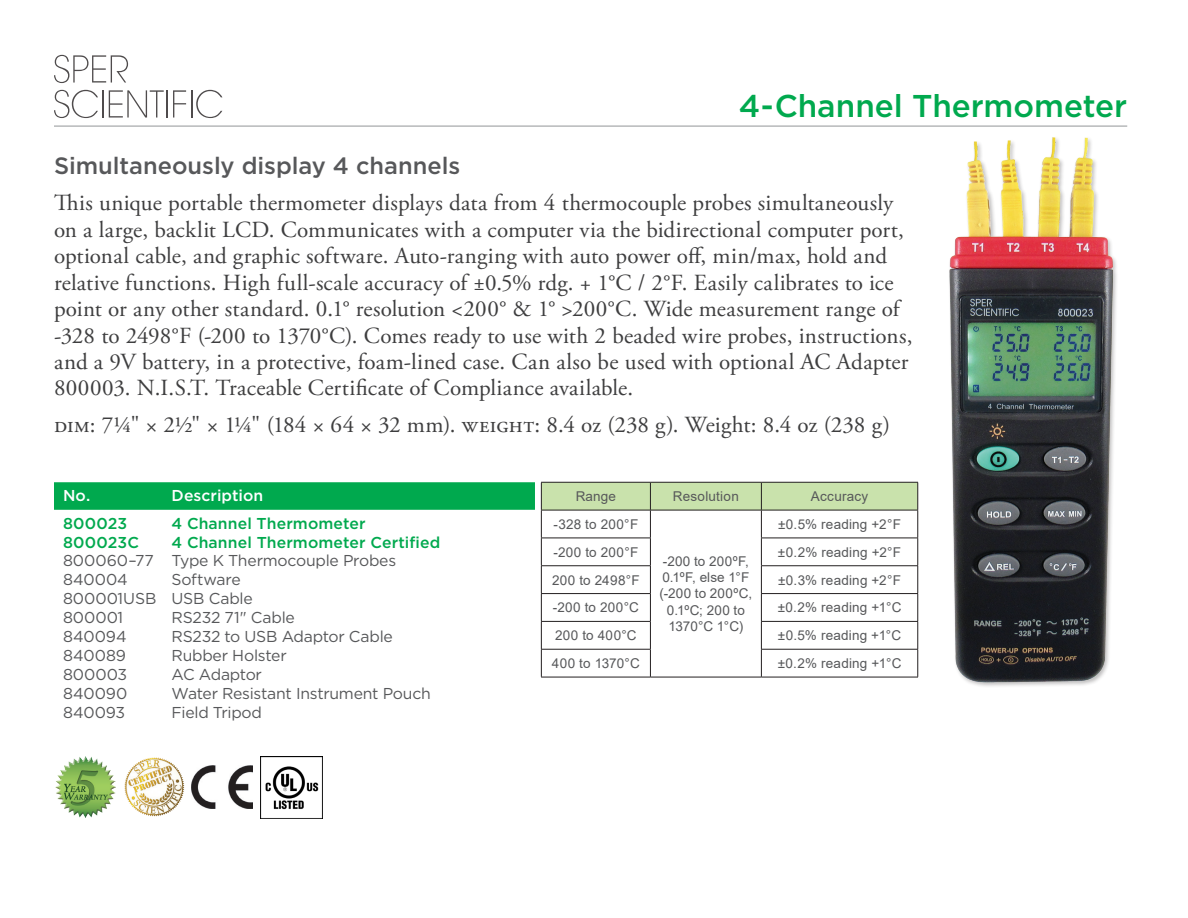
<style>
.page{position:relative;width:1188px;height:918px;background:#fff}
.page>*{position:absolute;margin:0;border:0;box-sizing:border-box;transform-origin:0 0}
.E__Item_Headline_GRE{font:500 31.5px "Gotham";color:#00a94e}
.E__Item_Subhead{font:500 23.7px "Gotham";color:#57585a}
.E__Item_Body_Text{font:23.1px/26.4px "Adobe Garamond Pro";letter-spacing:.01em;color:#3e3e3f}
.E__SKU_List_REGULAR{font:15.75px "Gotham";letter-spacing:-.015em;color:#57585a}
.E__SKU_List_BOLD_GRE{font:500 15.75px "Gotham";letter-spacing:.01em;color:#00a94e}
.E__SKU_List_BOLD_WHI{font:500 15.75px "Gotham";letter-spacing:.005em;color:#fff}
.Tab_Text{font:13.5px/16.2px "Arial";letter-spacing:.015em;color:#57585a}
</style>
<div class="page">
<svg style="left:54px;top:55px;width:74px;height:28px"></svg>
<svg style="left:54px;top:90px;width:49px;height:28px"></svg>
<svg style="left:109px;top:90px;width:55px;height:28px"></svg>
<hr style="left:166px;top:90px;width:2px;height:28px;background:#231f20">
<svg style="left:173px;top:90px;width:49px;height:28px"></svg>
<hr style="left:54px;top:126px;width:1073px;height:1px;background:#939598">
<svg style="left:54px;top:482px;width:481px;height:28px"></svg>
<svg style="left:541px;top:482px;width:377px;height:195px"></svg>
<hr style="left:541px;top:677px;width:109px;height:1px;background:#231f20">
<hr style="left:650px;top:677px;width:111px;height:1px;background:#231f20">
<hr style="left:761px;top:677px;width:157px;height:1px;background:#231f20">
<img style="left:949px;top:137px;width:168px;height:550px">
<img style="left:55px;top:756px;width:61px;height:61px">
<img style="left:124px;top:757px;width:61px;height:60px">
<img style="left:192px;top:765px;width:60px;height:44px">
<img style="left:261px;top:757px;width:61px;height:61px">
<p class="E__Item_Headline_GRE" style="left:739px;top:85px;width:390px">4-Channel Thermometer</p>
<p class="E__Item_Subhead" style="left:54px;top:150px;width:408px">Simultaneously display 4 channels</p>
<p class="E__Item_Body_Text" style="left:54px;top:191px;width:860px">This unique portable thermometer displays data from 4 thermocouple probes simultaneously on a large, backlit LCD. Communicates with a computer via the bidirectional computer port, optional cable, and graphic software. Auto-ranging with auto power off, min/max, hold and relative functions. High full-scale accuracy of ±0.5% rdg. + 1°C / 2°F. Easily calibrates to ice point or any other standard. 0.1° resolution &lt;200° &amp; 1° &gt;200°C. Wide measurement range of -328 to 2498°F (-200 to 1370°C). Comes ready to use with 2 beaded wire probes, instructions, and a 9V battery, in a protective, foam-lined case. Can also be used with optional AC Adapter 800003. N.I.S.T. Traceable Certificate of Compliance available.</p>
<p class="E__Item_Body_Text" style="left:54px;top:412px;width:838px">dim: 7¼" × 2½" × 1¼" (184 × 64 × 32 mm). weight: 8.4 oz (238 g). Weight: 8.4 oz (238 g)</p>
<p class="E__SKU_List_BOLD_WHI" style="left:63px;top:485px;width:29px">No.</p>
<p class="E__SKU_List_BOLD_WHI" style="left:172px;top:485px;width:93px">Description</p>
<p class="E__SKU_List_BOLD_GRE" style="left:63px;top:513px;width:66px">800023</p>
<p class="E__SKU_List_BOLD_GRE" style="left:172px;top:513px;width:196px">4 Channel Thermometer</p>
<p class="E__SKU_List_BOLD_GRE" style="left:63px;top:532px;width:77px">800023C</p>
<p class="E__SKU_List_BOLD_GRE" style="left:172px;top:532px;width:270px">4 Channel Thermometer Certified</p>
<p class="E__SKU_List_REGULAR" style="left:63px;top:551px;width:92px">800060–77</p>
<p class="E__SKU_List_REGULAR" style="left:172px;top:551px;width:226px">Type K Thermocouple Probes</p>
<p class="E__SKU_List_REGULAR" style="left:63px;top:570px;width:66px">840004</p>
<p class="E__SKU_List_REGULAR" style="left:172px;top:570px;width:71px">Software</p>
<p class="E__SKU_List_REGULAR" style="left:63px;top:589px;width:95px">800001USB</p>
<p class="E__SKU_List_REGULAR" style="left:172px;top:589px;width:83px">USB Cable</p>
<p class="E__SKU_List_REGULAR" style="left:63px;top:608px;width:62px">800001</p>
<p class="E__SKU_List_REGULAR" style="left:172px;top:608px;width:125px">RS232 71" Cable</p>
<p class="E__SKU_List_REGULAR" style="left:63px;top:626px;width:65px">840094</p>
<p class="E__SKU_List_REGULAR" style="left:172px;top:626px;width:223px">RS232 to USB Adaptor Cable</p>
<p class="E__SKU_List_REGULAR" style="left:63px;top:645px;width:65px">840089</p>
<p class="E__SKU_List_REGULAR" style="left:172px;top:645px;width:117px">Rubber Holster</p>
<p class="E__SKU_List_REGULAR" style="left:63px;top:664px;width:66px">800003</p>
<p class="E__SKU_List_REGULAR" style="left:172px;top:664px;width:92px">AC Adaptor</p>
<p class="E__SKU_List_REGULAR" style="left:63px;top:683px;width:66px">840090</p>
<p class="E__SKU_List_REGULAR" style="left:172px;top:683px;width:261px">Water Resistant Instrument Pouch</p>
<p class="E__SKU_List_REGULAR" style="left:63px;top:702px;width:64px">840093</p>
<p class="E__SKU_List_REGULAR" style="left:172px;top:702px;width:92px">Field Tripod</p>
<p class="Tab_Text" style="left:576px;top:488px;width:42px">Range</p>
<p class="Tab_Text" style="left:673px;top:488px;width:67px">Resolution</p>
<p class="Tab_Text" style="left:811px;top:488px;width:59px">Accuracy</p>
<p class="Tab_Text" style="left:553px;top:516px;width:86px">-328 to 200°F</p>
<p class="Tab_Text" style="left:662px;top:553px;width:88px">-200 to 200ºF,<br>0.1ºF, else 1°F</p>
<p class="Tab_Text" style="left:660px;top:586px;width:94px;text-align:center">(-200 to 200ºC,<br>0.1ºC; 200 to<br>1370°C 1°C)</p>
<p class="Tab_Text" style="left:778px;top:516px;width:124px">±0.5% reading +2°F</p>
<p class="Tab_Text" style="left:553px;top:544px;width:86px">-200 to 200°F</p>
<p class="Tab_Text" style="left:778px;top:544px;width:125px">±0.2% reading +2°F</p>
<p class="Tab_Text" style="left:552px;top:572px;width:89px">200 to 2498°F</p>
<p class="Tab_Text" style="left:778px;top:572px;width:124px">±0.3% reading +2°F</p>
<p class="Tab_Text" style="left:553px;top:599px;width:88px">-200 to 200°C</p>
<p class="Tab_Text" style="left:778px;top:599px;width:125px">±0.2% reading +1°C</p>
<p class="Tab_Text" style="left:555px;top:627px;width:83px">200 to 400°C</p>
<p class="Tab_Text" style="left:778px;top:627px;width:125px">±0.5% reading +1°C</p>
<p class="Tab_Text" style="left:552px;top:655px;width:90px">400 to 1370°C</p>
<p class="Tab_Text" style="left:778px;top:655px;width:125px">±0.2% reading +1°C</p>
</div>
